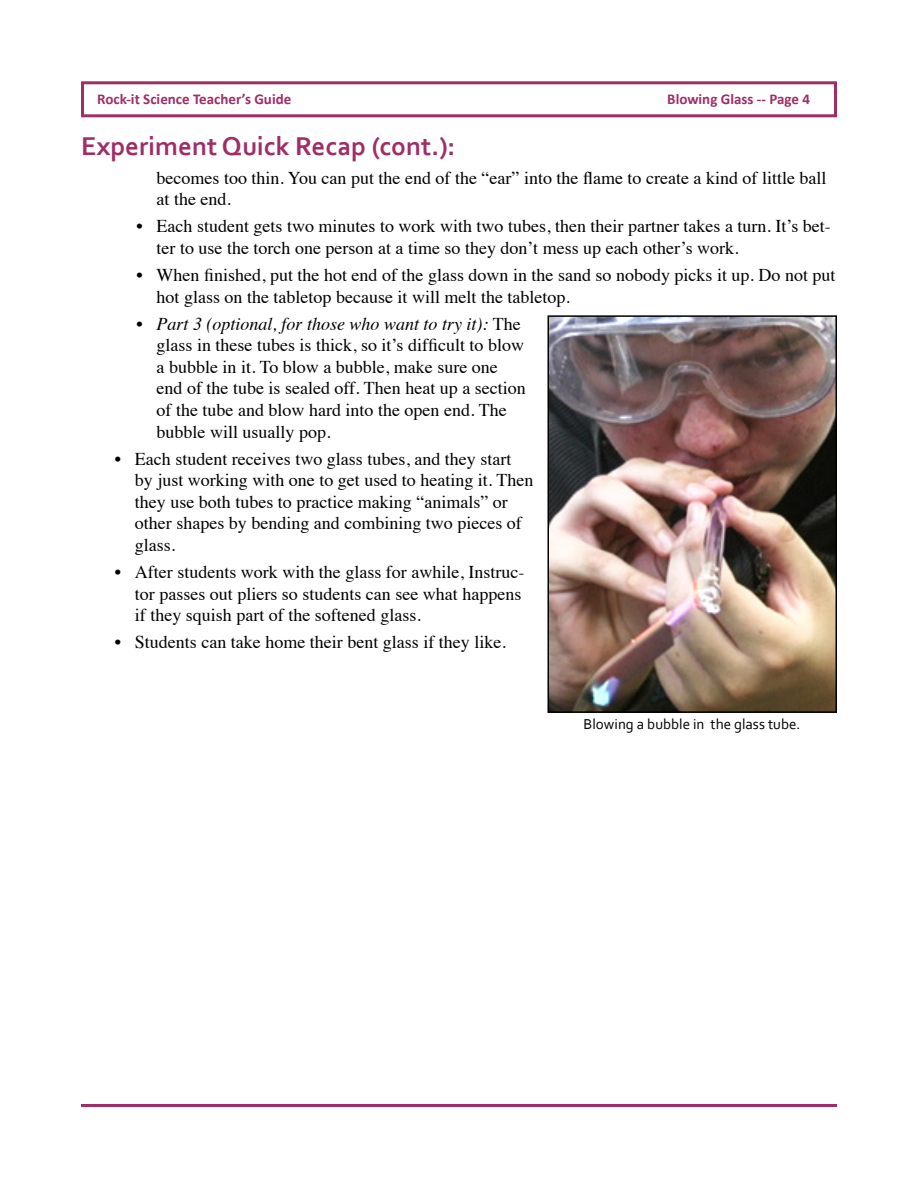
<style>
.page{position:relative;width:918px;height:1188px;background:#fff}
.page>*{position:absolute;margin:0;border:0;box-sizing:border-box;transform-origin:0 0}
.t1{font:700 27px "Corbel";color:#9f2e66}
.t2{font:18px/21.6px "Times";color:#000}
.t3{font:700 15px "Calibri";color:#9f2e66}
.t4{font:15px "Corbel";color:#000}
.s1{font-style:italic}
</style>
<div class="page">
<div style="left:81px;top:81px;width:756px;height:36px;border:3px solid #9f2e66"></div>
<hr style="left:81px;top:1104px;width:756px;height:3px;background:#9f2e66">
<img style="left:551px;top:318px;width:283px;height:392px">
<div style="left:548px;top:315px;width:289px;height:398px;border:2px solid #000"></div>
<p class="t3" style="left:97px;top:89px;width:196px">Rock-it Science Teacher’s Guide</p>
<p class="t3" style="left:667px;top:89px;width:144px">Blowing Glass -- Page 4</p>
<h1 class="t1" style="left:81px;top:129px;width:376px">Experiment Quick Recap (cont.):</h1>
<p class="t2" style="left:157px;top:165px;width:671px">becomes too thin. You can put the end of the “ear” into the flame to create a kind of little ball at the end.</p>
<p class="t2" style="left:157px;top:214px;width:676px;text-indent:-20px">• Each student gets two minutes to work with two tubes, then their partner takes a turn. It’s bet&shy;ter to use the torch one person at a time so they don’t mess up each other’s work.</p>
<p class="t2" style="left:157px;top:263px;width:680px;text-indent:-20px">• When finished, put the hot end of the glass down in the sand so nobody picks it up. Do not put hot glass on the tabletop because it will melt the tabletop.</p>
<p class="t2" style="left:157px;top:311px;width:371px;text-indent:-20px">• <span class="s1">Part 3 (optional, for those who want to try it):</span> The glass in these tubes is thick, so it’s difficult to blow a bubble in it. To blow a bubble, make sure one end of the tube is sealed off. Then heat up a section of the tube and blow hard into the open end. The bubble will usually pop.</p>
<p class="t2" style="left:135px;top:446px;width:400px;text-indent:-20px">• Each student receives two glass tubes, and they start by just working with one to get used to heating it. Then they use both tubes to practice making “animals” or other shapes by bending and combining two pieces of glass.</p>
<p class="t2" style="left:135px;top:560px;width:391px;text-indent:-20px">• After students work with the glass for awhile, Instruc&shy;tor passes out pliers so students can see what happens if they squish part of the softened glass.</p>
<p class="t2" style="left:115px;top:630px;width:390px">• Students can take home their bent glass if they like.</p>
<p class="t4" style="left:584px;top:715px;width:218px">Blowing a bubble in the glass tube.</p>
</div>
